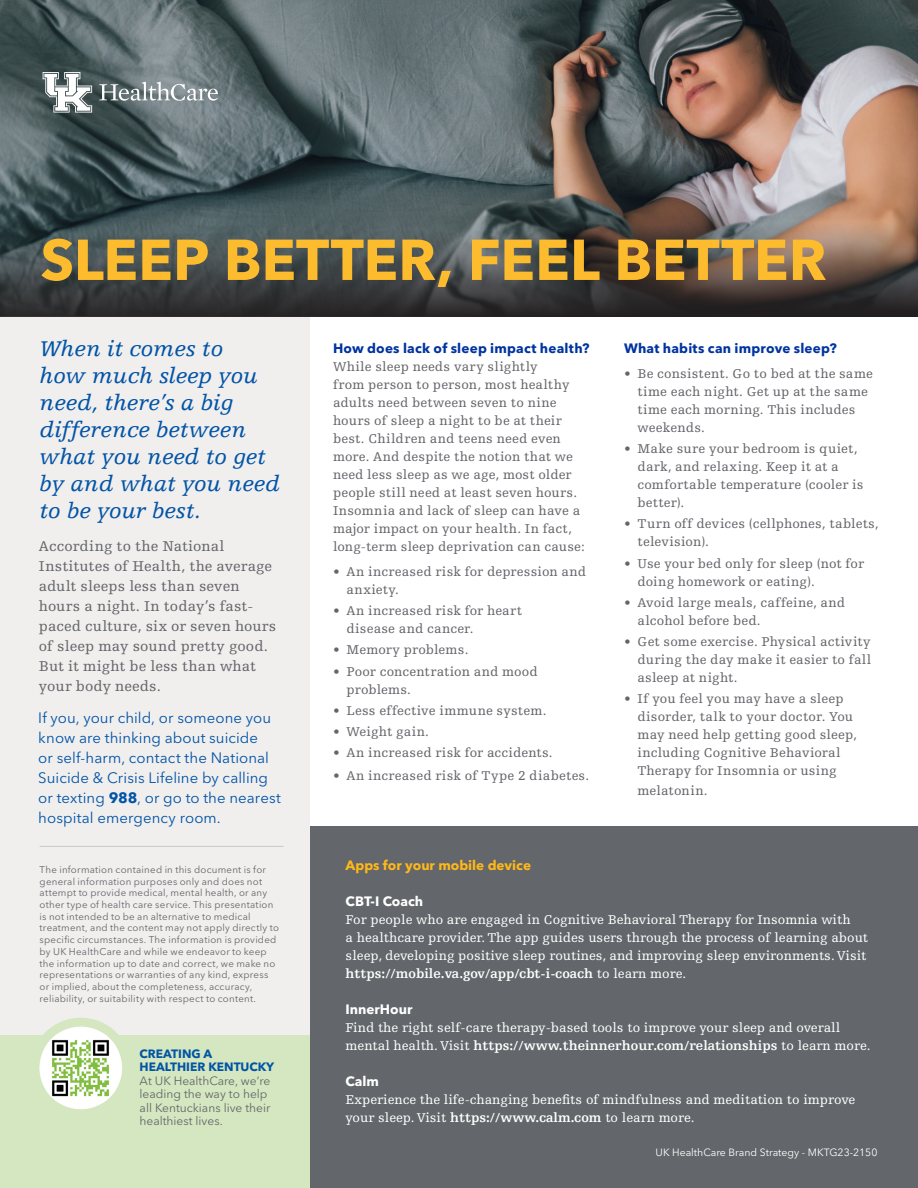
<style>
.page{position:relative;width:918px;height:1188px;background:#fff}
.page>*{position:absolute;margin:0;border:0;box-sizing:border-box;transform-origin:0 0}
.t1{font:700 57px "Avenir Next LT Pro";color:#fdbb2e}
.t2{font:italic 22.5px/27px "Egyptienne FLT Std";color:#0154a6}
.t3{font:15px/20px "Egyptienne FLT Std";letter-spacing:.01em;color:#63666a}
.t4{font:15px/20px "Avenir Next LT Pro";letter-spacing:.005em;color:#0154a6}
.t5{font:13.5px/18px "Egyptienne FLT Std";letter-spacing:.015em;color:#65646a}
.t6{font:13.5px/18px "Egyptienne FLT Std";color:#fff}
.t7{font:700 13.5px "Avenir Next LT Pro";letter-spacing:.015em;color:#0033a0}
.t8{font:700 13.5px "Avenir Next LT Pro";color:#ffb819}
.t9{font:700 13.5px "Avenir Next LT Pro";color:#fff}
.t10{font:12px/13.5px "Avenir Next LT Pro";color:#63666a}
.t11{font:10.5px "Avenir Next LT Pro";color:#fff}
.t12{font:9.75px/11.7px "Avenir Next LT Pro";letter-spacing:.025em;color:#63666a}
.s1{font-weight:700}
.s2{font-weight:700;color:#0154a6}
</style>
<div class="page">
<img style="left:0;top:0;width:918px;height:216px">
<div style="left:302px;top:826px;width:616px;height:362px;background:#63666a"></div>
<svg style="left:43px;top:72px;width:49px;height:41px"></svg>
<svg style="left:99px;top:82px;width:119px;height:19px;background:#919b9e"></svg>
<div style="left:0;top:317px;width:309px;height:732px;background:#f1eeee"></div>
<div style="left:0;top:1035px;width:309px;height:153px;background:#d5e7c0"></div>
<div style="left:31px;top:1018px;width:100px;height:100px;background:#d5e7c0;border-radius:50%"></div>
<div style="left:39px;top:1027px;width:83px;height:82px;background:#fff;border-radius:50%"></div>
<img style="left:46px;top:1033px;width:70px;height:70px">
<hr style="left:40px;top:846px;width:244px;height:1px;background:#cac8c8">
<svg style="left:0;top:216px;width:918px;height:101px;background:#494948"></svg>
<p class="t1" style="left:40px;top:225px;width:788px">SLEEP BETTER, FEEL BETTER</p>
<p class="t2" style="left:40px;top:335px;width:242px">When it comes to<br>how much sleep you need, there’s a big difference between what you need to get by and what you need to be your best.</p>
<p class="t3" style="left:39px;top:537px;width:239px">According to the National<br>Institutes of Health, the average adult sleeps less than seven hours a night. In today’s fast&shy;paced culture, six or seven hours of sleep may sound pretty good.<br>But it might be less than what your body needs.</p>
<p class="t4" style="left:38px;top:708px;width:244px">If you, your child, or someone you know are thinking about suicide<br>or self-harm, contact the National<br>Suicide &amp; Crisis Lifeline by calling or texting <span class="s1">988</span>, or go to the nearest hospital emergency room.</p>
<p class="t12" style="left:40px;top:864px;width:241px">The information contained in this document is for general information purposes only and does not attempt to provide medical, mental health, or any other type of health care service. This presentation is not intended to be an alternative to medical treatment, and the content may not apply directly to specific circumstances. The information is provided by UK HealthCare and while we endeavor to keep the information up to date and correct, we make no representations or warranties of any kind, express or implied, about the completeness, accuracy, reliability, or suitability with respect to content.</p>
<p class="t10" style="left:140px;top:1047px;width:136px"><span class="s2">CREATING A<br>HEALTHIER KENTUCKY<br></span>At UK HealthCare, we’re leading the way to help all Kentuckians live their healthiest lives.</p>
<p class="t7" style="left:333px;top:340px;width:258px">How does lack of sleep impact health?</p>
<p class="t5" style="left:333px;top:358px;width:253px">While sleep needs vary slightly<br>from person to person, most healthy adults need between seven to nine hours of sleep a night to be at their best. Children and teens need even more. And despite the notion that we need less sleep as we age, most older people still need at least seven hours.<br>Insomnia and lack of sleep can have a major impact on your health. In fact, long-term sleep deprivation can cause:</p>
<p class="t5" style="left:346px;top:563px;width:241px;text-indent:-14px">• An increased risk for depression and anxiety.</p>
<p class="t5" style="left:346px;top:602px;width:177px;text-indent:-14px">• An increased risk for heart disease and cancer.</p>
<p class="t5" style="left:333px;top:641px;width:137px">• Memory problems.</p>
<p class="t5" style="left:346px;top:662px;width:193px;text-indent:-14px">• Poor concentration and mood problems.</p>
<p class="t5" style="left:333px;top:702px;width:215px">• Less effective immune system.</p>
<p class="t5" style="left:333px;top:723px;width:97px">• Weight gain.</p>
<p class="t5" style="left:333px;top:744px;width:221px">• An increased risk for accidents.</p>
<p class="t5" style="left:333px;top:767px;width:258px">• An increased risk of Type 2 diabetes.</p>
<p class="t7" style="left:624px;top:340px;width:214px">What habits can improve sleep?</p>
<p class="t5" style="left:638px;top:365px;width:237px;text-indent:-14px">• Be consistent. Go to bed at the same time each night. Get up at the same time each morning. This includes weekends.</p>
<p class="t5" style="left:638px;top:440px;width:228px;text-indent:-14px">• Make sure your bedroom is quiet, dark, and relaxing. Keep it at a comfortable temperature (cooler is better).</p>
<p class="t5" style="left:638px;top:515px;width:243px;text-indent:-14px">• Turn off devices (cellphones, tablets, television).</p>
<p class="t5" style="left:638px;top:554px;width:228px;text-indent:-14px">• Use your bed only for sleep (not for doing homework or eating).</p>
<p class="t5" style="left:638px;top:594px;width:209px;text-indent:-14px">• Avoid large meals, caffeine, and alcohol before bed.</p>
<p class="t5" style="left:638px;top:633px;width:235px;text-align:justify;text-indent:-14px">• Get some exercise. Physical activity during the day make it easier to fall asleep at night.</p>
<p class="t5" style="left:638px;top:690px;width:221px;text-indent:-14px">• If you feel you may have a sleep disorder, talk to your doctor. You may need help getting good sleep, including Cognitive Behavioral<br>Therapy for Insomnia or using</p>
<p class="t5" style="left:638px;top:782px;width:72px">melatonin.</p>
<p class="t8" style="left:346px;top:857px;width:187px">Apps for your mobile device</p>
<p class="t9" style="left:346px;top:893px;width:79px">CBT-I Coach</p>
<p class="t6" style="left:346px;top:910px;width:524px">For people who are engaged in Cognitive Behavioral Therapy for Insomnia with<br>a healthcare provider. The app guides users through the process of learning about sleep, developing positive sleep routines, and improving sleep environments. Visit <span class="s1">https://mobile.va.gov/app/cbt-i-coach</span> to learn more.</p>
<p class="t9" style="left:346px;top:1001px;width:68px">InnerHour</p>
<p class="t6" style="left:346px;top:1018px;width:526px">Find the right self-care therapy-based tools to improve your sleep and overall mental health. Visit <span class="s1">https://www.theinnerhour.com/relationships</span> to learn more.</p>
<p class="t9" style="left:346px;top:1073px;width:35px">Calm</p>
<p class="t6" style="left:346px;top:1090px;width:511px">Experience the life-changing benefits of mindfulness and meditation to improve your sleep. Visit <span class="s1">https://www.calm.com</span> to learn more.</p>
<p class="t11" style="left:656px;top:1146px;width:223px">UK HealthCare Brand Strategy - MKTG23-2150</p>
</div>
